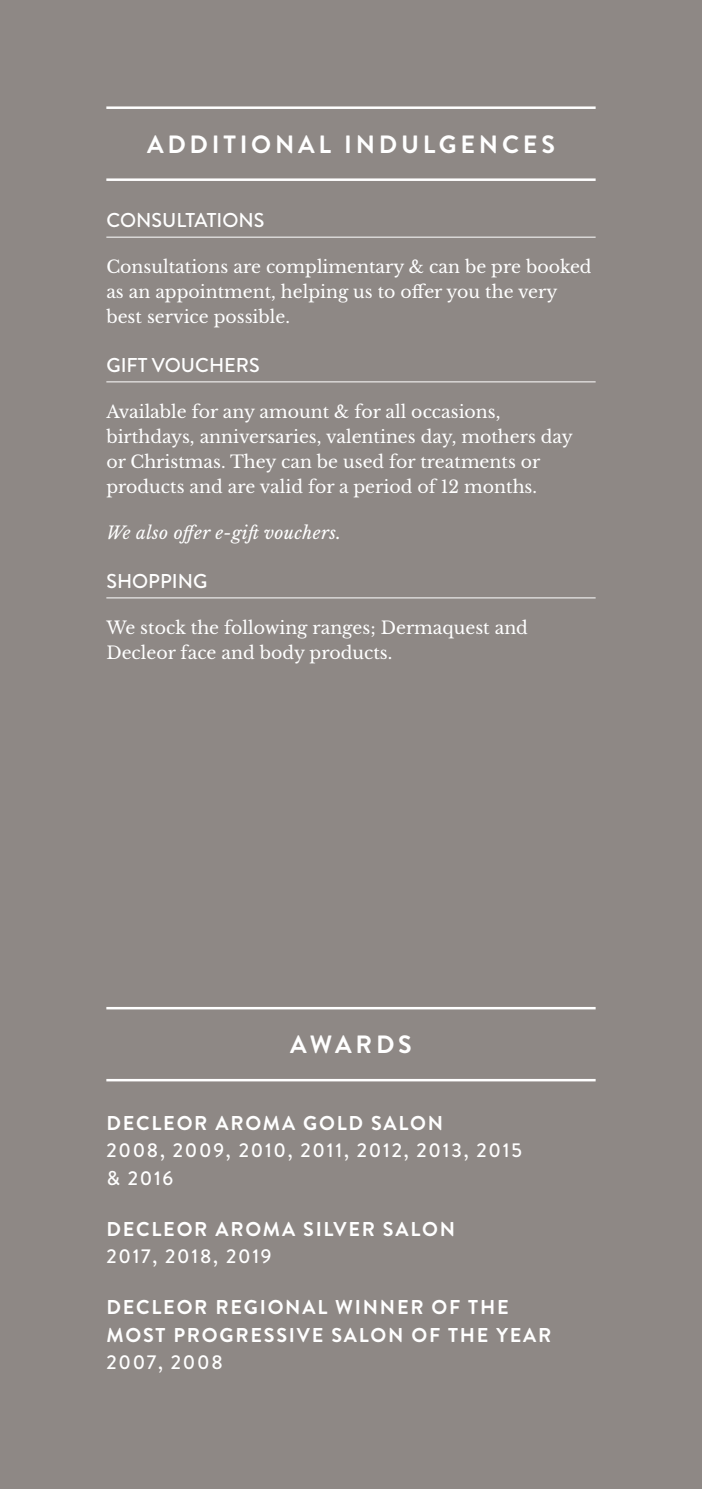
<style>
.page{position:relative;width:702px;height:1489px;background:#fff}
.page>*{position:absolute;margin:0;border:0;box-sizing:border-box;transform-origin:0 0}
.t1{font:700 25px "Brandon Grotesque";letter-spacing:.15em;color:#fff}
.t2{font:700 20px/27.5px "Brandon Grotesque";letter-spacing:.09em;color:#fff}
.t3{font:500 20px/27.5px "Brandon Grotesque";letter-spacing:.09em;color:#fff}
.t4{font:500 20px "Brandon Grotesque";color:#fff}
.t5{font:17.5px/25px "Libre Baskerville";color:#fff}
.t6{font:italic 17.5px "Libre Baskerville";letter-spacing:.02em;color:#fff}
</style>
<div class="page">
<div style="left:0;top:0;width:702px;height:1488px;background:#8e8885"></div>
<hr style="left:106px;top:106px;width:489px;height:3px;background:#fff">
<hr style="left:106px;top:178px;width:489px;height:3px;background:#fff">
<hr style="left:106px;top:237px;width:489px;height:1px;background:#fff">
<hr style="left:106px;top:381px;width:489px;height:1px;background:#fff">
<hr style="left:106px;top:597px;width:489px;height:1px;background:#fff">
<hr style="left:106px;top:1006px;width:489px;height:3px;background:#fff">
<hr style="left:106px;top:1078px;width:489px;height:3px;background:#fff">
<h1 class="t1" style="left:147px;top:126px;width:409px">ADDITIONAL INDULGENCES</h1>
<p class="t4" style="left:106px;top:206px;width:160px">CONSULTATIONS</p>
<p class="t5" style="left:106px;top:254px;width:487px">Consultations are complimentary &amp; can be pre booked as an appointment, helping us to offer you the very best service possible.</p>
<p class="t4" style="left:106px;top:351px;width:155px">GIFT VOUCHERS</p>
<p class="t5" style="left:106px;top:399px;width:468px">Available for any amount &amp; for all occasions, birthdays, anniversaries, valentines day, mothers day or Christmas. They can be used for treatments or products and are valid for a period of 12 months.</p>
<p class="t6" style="left:106px;top:522px;width:236px">We also offer e-gift vouchers.</p>
<p class="t4" style="left:106px;top:567px;width:102px">SHOPPING</p>
<p class="t5" style="left:106px;top:615px;width:423px">We stock the following ranges; Dermaquest and<br>Decleor face and body products.</p>
<h1 class="t1" style="left:290px;top:1026px;width:123px">AWARDS</h1>
<p class="t2" style="left:106px;top:1109px;width:338px">DECLEOR AROMA GOLD SALON</p>
<p class="t3" style="left:106px;top:1136px;width:417px">2008, 2009, 2010, 2011, 2012, 2013, 2015 &amp; 2016</p>
<p class="t2" style="left:106px;top:1215px;width:350px">DECLEOR AROMA SILVER SALON</p>
<p class="t3" style="left:106px;top:1242px;width:167px">2017, 2018, 2019</p>
<p class="t2" style="left:106px;top:1293px;width:446px">DECLEOR REGIONAL WINNER OF THE<br>MOST PROGRESSIVE SALON OF THE YEAR</p>
<p class="t3" style="left:106px;top:1348px;width:118px">2007, 2008</p>
</div>
